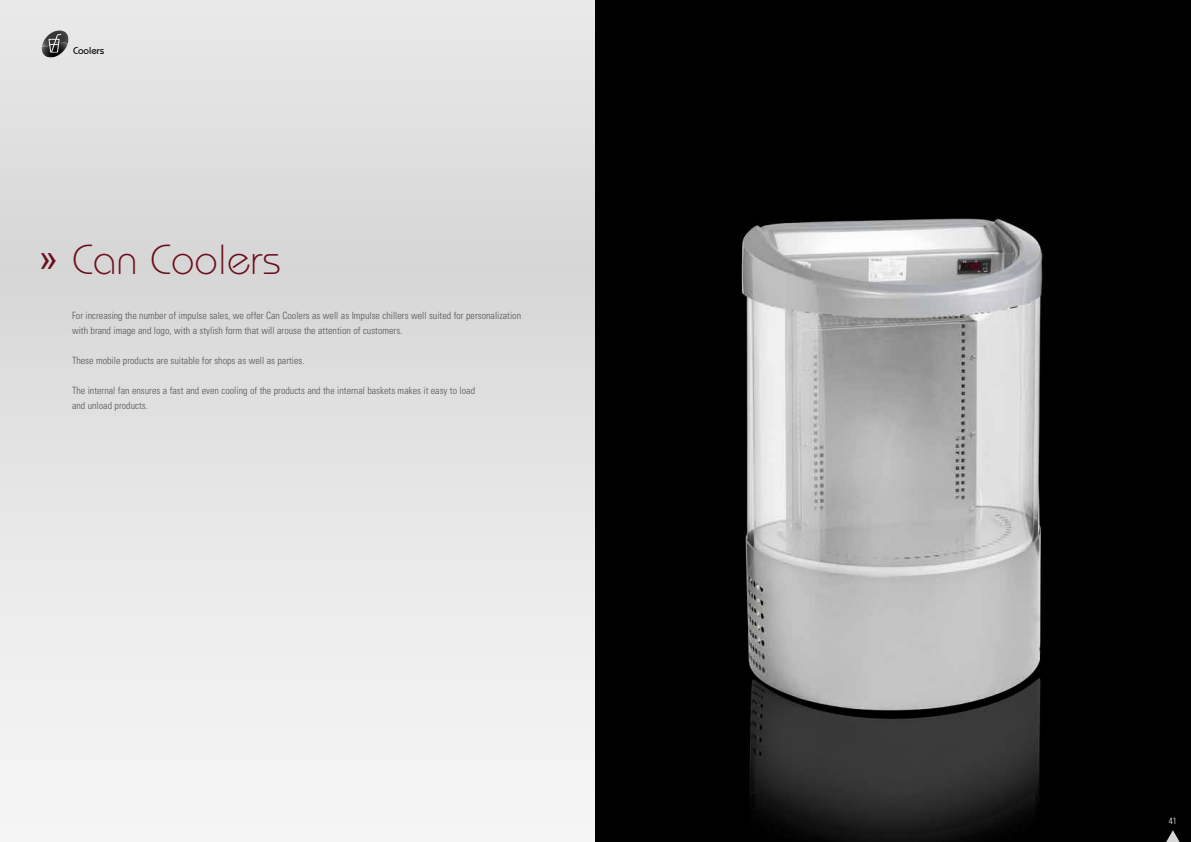
<style>
.page{position:relative;width:1191px;height:842px;background:#fff}
.page>*{position:absolute;margin:0;border:0;box-sizing:border-box;transform-origin:0 0}
.t1{font:300 42px "Bauhaus";color:#6b0d1b}
.t2{font:300 condensed 10px/15px "Univers";color:#555}
.t3{font:500 10px "Bauhaus";color:#000}
.t4{font:300 condensed 9px "Univers";color:#fff}
.s1{font-family:"Arial";font-weight:400;font-size:35px}
</style>
<div class="page">
<div style="left:0;top:0;width:1191px;height:842px;background:linear-gradient(to bottom,#dadada,#f1f1f1)"></div>
<div style="left:595px;top:0;width:596px;height:842px;background:#000"></div>
<img style="left:741px;top:218px;width:302px;height:624px">
<svg style="left:41px;top:30px;width:28px;height:28px"></svg>
<svg style="left:1166px;top:830px;width:14px;height:12px"></svg>
<p class="t3" style="left:73px;top:44px;width:33px">Coolers</p>
<h1 class="t1" style="left:39px;top:235px;width:243px"><span class="s1">»</span> Can Coolers</h1>
<p class="t2" style="left:72px;top:308px;width:450px">For increasing the number of impulse sales, we offer Can Coolers as well as Impulse chillers well suited for personalization with brand image and logo, with a stylish form that will arouse the attention of customers.</p>
<p class="t2" style="left:72px;top:353px;width:234px">These mobile products are suitable for shops as well as parties.</p>
<p class="t2" style="left:72px;top:383px;width:405px">The internal fan ensures a fast and even cooling of the products and the internal baskets makes it easy to load and unload products.</p>
<p class="t4" style="left:1168px;top:816px;width:9px">41</p>
</div>
